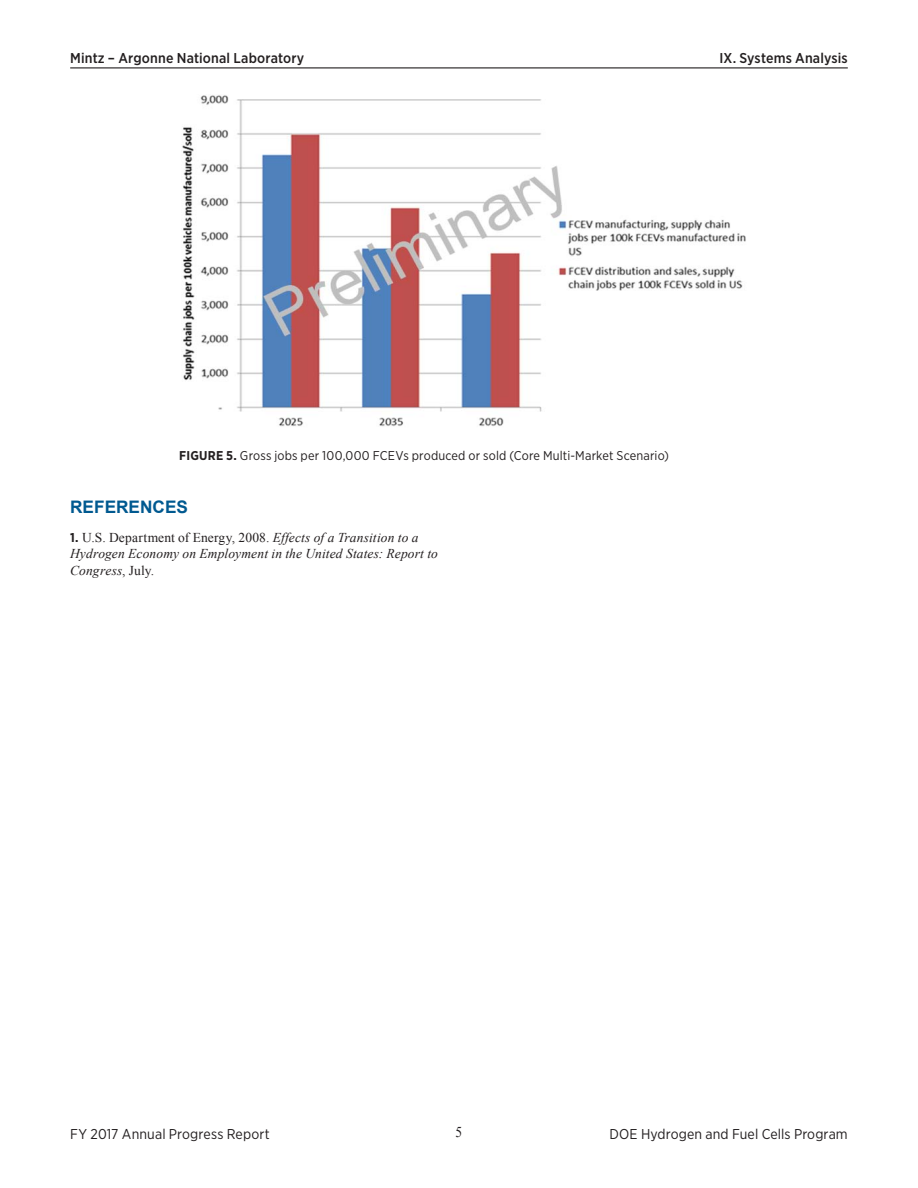
<style>
.page{position:relative;width:918px;height:1188px;background:#fff}
.page>*{position:absolute;margin:0;border:0;box-sizing:border-box;transform-origin:0 0}
._1_Object_Head_Blue{font:700 17.25px "Arial";color:#005990}
.t1{font:15px "Times New Roman";color:#231f20;scale:.9 1}
.t2{font:14.25px "Gotham Narrow";letter-spacing:.01em;color:#231f20}
.t3{font:500 14.25px "Gotham Narrow";letter-spacing:.01em;color:#231f20}
._1_Reference{font:italic 13.5px/16.5px "Times New Roman";letter-spacing:.01em;color:#231f20}
._1_FigureTitle{font:12.75px "Gotham Narrow";letter-spacing:.015em;color:#231f20}
.s1{font-weight:700}
.s2{font-family:"Gotham Narrow";font-weight:700;font-style:normal;font-size:12.75px}
.s3{font-style:normal}
</style>
<div class="page">
<hr style="left:70px;top:67px;width:778px;height:1px;background:#231f20">
<img style="left:182px;top:95px;width:564px;height:332px">
<p class="t3" style="left:70px;top:49px;width:236px">Mintz – Argonne National Laboratory</p>
<p class="t3" style="left:719px;top:49px;width:130px">IX. Systems Analysis</p>
<p class="_1_FigureTitle" style="left:179px;top:448px;width:491px"><span class="s1">FIGURE 5.</span> Gross jobs per 100,000 FCEVs produced or sold (Core Multi-Market Scenario)</p>
<p class="_1_Object_Head_Blue" style="left:70px;top:496px;width:119px">REFERENCES</p>
<p class="_1_Reference" style="left:70px;top:528px;width:369px"><span class="s2">1.</span> <span class="s3">U.S. Department of Energy, 2008.</span> Effects of a Transition to a<br>Hydrogen Economy on Employment in the United States: Report to<br>Congress<span class="s3">, July.</span></p>
<p class="t2" style="left:70px;top:1125px;width:201px">FY 2017 Annual Progress Report</p>
<p class="t1" style="left:456px;top:1122px;width:9px">5</p>
<p class="t2" style="left:610px;top:1125px;width:240px">DOE Hydrogen and Fuel Cells Program</p>
</div>
